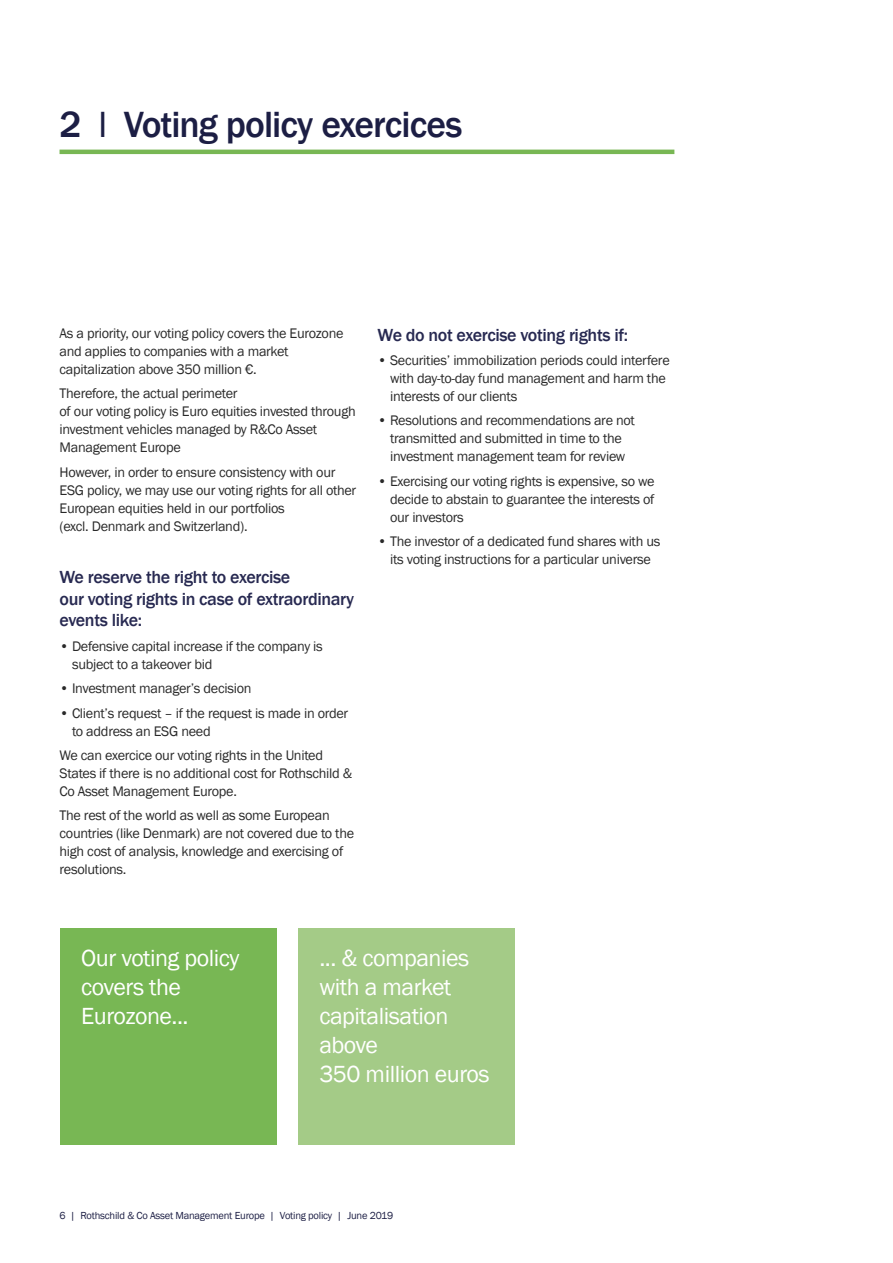
<style>
.page{position:relative;width:893px;height:1263px;background:#fff}
.page>*{position:absolute;margin:0;border:0;box-sizing:border-box;transform-origin:0 0}
.t1{font:500 37.5px "Franklin Gothic";letter-spacing:-.025em;color:#1c1e44}
.t2{font:24px/28.8px "Franklin Gothic";letter-spacing:-.02em;color:#fff}
.t3{font:500 18px/21.6px "Franklin Gothic";letter-spacing:-.02em;color:#272951}
.t4{font:14.25px/18px "Franklin Gothic";letter-spacing:-.02em;color:#292929}
.t5{font:10.5px "Franklin Gothic";letter-spacing:-.02em;color:#1c1e44}
.s1{font-weight:400}
</style>
<div class="page">
<hr style="left:60px;top:150px;width:614px;height:4px;background:#78b754">
<div style="left:298px;top:928px;width:217px;height:217px;background:#a4cb87"></div>
<div style="left:60px;top:928px;width:217px;height:217px;background:#78b754"></div>
<h1 class="t1" style="left:60px;top:101px;width:405px">2 <span class="s1">I</span> Voting policy exercices</h1>
<p class="t4" style="left:60px;top:325px;width:286px">As a priority, our voting policy covers the Eurozone and applies to companies with a market capitalization above 350 million €.</p>
<p class="t4" style="left:60px;top:385px;width:298px">Therefore, the actual perimeter<br>of our voting policy is Euro equities invested through investment vehicles managed by R&amp;Co Asset Management Europe</p>
<p class="t4" style="left:60px;top:463px;width:298px">However, in order to ensure consistency with our ESG policy, we may use our voting rights for all other European equities held in our portfolios<br>(excl. Denmark and Switzerland).</p>
<p class="t3" style="left:60px;top:566px;width:296px">We reserve the right to exercise<br>our voting rights in case of extraordinary events like:</p>
<p class="t4" style="left:72px;top:637px;width:252px;text-indent:-12px">• Defensive capital increase if the company is subject to a takeover bid</p>
<p class="t4" style="left:60px;top:680px;width:194px">• Investment manager’s decision</p>
<p class="t4" style="left:72px;top:704px;width:278px;text-indent:-12px">• Client’s request – if the request is made in order to address an ESG need</p>
<p class="t4" style="left:60px;top:746px;width:294px">We can exercice our voting rights in the United<br>States if there is no additional cost for Rothschild &amp;<br>Co Asset Management Europe.</p>
<p class="t4" style="left:60px;top:807px;width:296px">The rest of the world as well as some European countries (like Denmark) are not covered due to the high cost of analysis, knowledge and exercising of resolutions.</p>
<p class="t3" style="left:378px;top:324px;width:252px">We do not exercise voting rights if:</p>
<p class="t4" style="left:390px;top:352px;width:281px;text-indent:-12px">• Securities’ immobilization periods could interfere with day-to-day fund management and harm the interests of our clients</p>
<p class="t4" style="left:378px;top:412px;width:259px;text-align:center">• Resolutions and recommendations are not transmitted and submitted in time to the investment management team for review</p>
<p class="t4" style="left:390px;top:472px;width:266px;text-align:justify;text-indent:-12px">• Exercising our voting rights is expensive, so we decide to abstain to guarantee the interests of our investors</p>
<p class="t4" style="left:378px;top:533px;width:284px;text-align:center">• The investor of a dedicated fund shares with us its voting instructions for a particular universe</p>
<h2 class="t2" style="left:81px;top:944px;width:160px">Our voting policy covers the<br>Eurozone...</h2>
<h2 class="t2" style="left:319px;top:944px;width:172px">... &amp; companies with a market capitalisation above<br>350 million euros</h2>
<p class="t5" style="left:60px;top:1209px;width:335px">6 | Rothschild &amp; Co Asset Management Europe | Voting policy | June 2019</p>
</div>
